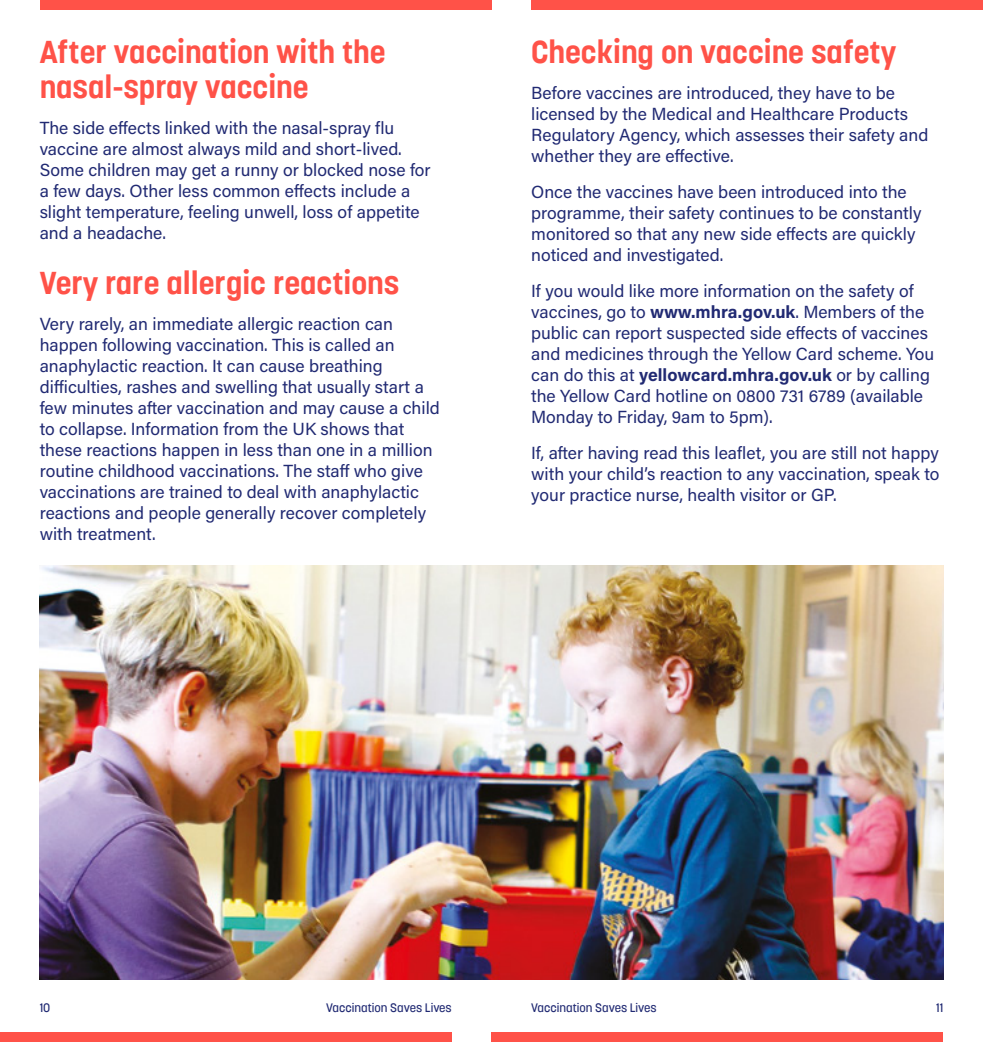
<style>
.page{position:relative;width:983px;height:1042px;background:#fff}
.page>*{position:absolute;margin:0;border:0;box-sizing:border-box;transform-origin:0 0}
.t1{font:700 31.5px/35px "Korolev W01";color:#ff5248}
.t2{font:17.5px/21px "Acumin Pro";color:#212a73}
.t3{font:500 12.25px "Korolev W01";color:#212a73}
.s1{font-weight:700}
</style>
<div class="page">
<img style="left:40px;top:566px;width:903px;height:414px">
<div style="left:40px;top:0;width:451px;height:10px;background:#ff5248"></div>
<div style="left:0;top:1032px;width:451px;height:10px;background:#ff5248"></div>
<div style="left:531px;top:0;width:451px;height:10px;background:#ff5248"></div>
<div style="left:491px;top:1032px;width:452px;height:10px;background:#ff5248"></div>
<p class="t1" style="left:40px;top:34px;width:347px">After vaccination with the nasal-spray vaccine</p>
<p class="t2" style="left:40px;top:117px;width:392px">The side effects linked with the nasal-spray flu vaccine are almost always mild and short-lived.<br>Some children may get a runny or blocked nose for a few days. Other less common effects include a slight temperature, feeling unwell, loss of appetite and a headache.</p>
<p class="t1" style="left:40px;top:265px;width:361px">Very rare allergic reactions</p>
<p class="t2" style="left:40px;top:313px;width:401px">Very rarely, an immediate allergic reaction can happen following vaccination. This is called an anaphylactic reaction. It can cause breathing difficulties, rashes and swelling that usually start a few minutes after vaccination and may cause a child to collapse. Information from the UK shows that these reactions happen in less than one in a million routine childhood vaccinations. The staff who give vaccinations are trained to deal with anaphylactic reactions and people generally recover completely with treatment.</p>
<p class="t1" style="left:531px;top:34px;width:366px">Checking on vaccine safety</p>
<p class="t2" style="left:531px;top:82px;width:398px">Before vaccines are introduced, they have to be licensed by the Medical and Healthcare Products Regulatory Agency, which assesses their safety and whether they are effective.</p>
<p class="t2" style="left:531px;top:181px;width:392px">Once the vaccines have been introduced into the programme, their safety continues to be constantly monitored so that any new side effects are quickly noticed and investigated.</p>
<p class="t2" style="left:531px;top:280px;width:404px">If you would like more information on the safety of vaccines, go to <span class="s1">www.mhra.gov.uk</span>. Members of the public can report suspected side effects of vaccines and medicines through the Yellow Card scheme. You can do this at <span class="s1">yellowcard.mhra.gov.uk</span> or by calling the Yellow Card hotline on 0800 731 6789 (available Monday to Friday, 9am to 5pm).</p>
<p class="t2" style="left:531px;top:442px;width:409px;text-align:justify">If, after having read this leaflet, you are still not happy with your child’s reaction to any vaccination, speak to your practice nurse, health visitor or GP.</p>
<p class="t3" style="left:40px;top:1000px;width:12px">10</p>
<p class="t3" style="left:326px;top:1000px;width:127px">Vaccination Saves Lives</p>
<p class="t3" style="left:531px;top:1000px;width:127px">Vaccination Saves Lives</p>
<p class="t3" style="left:935px;top:1000px;width:9px">11</p>
</div>
